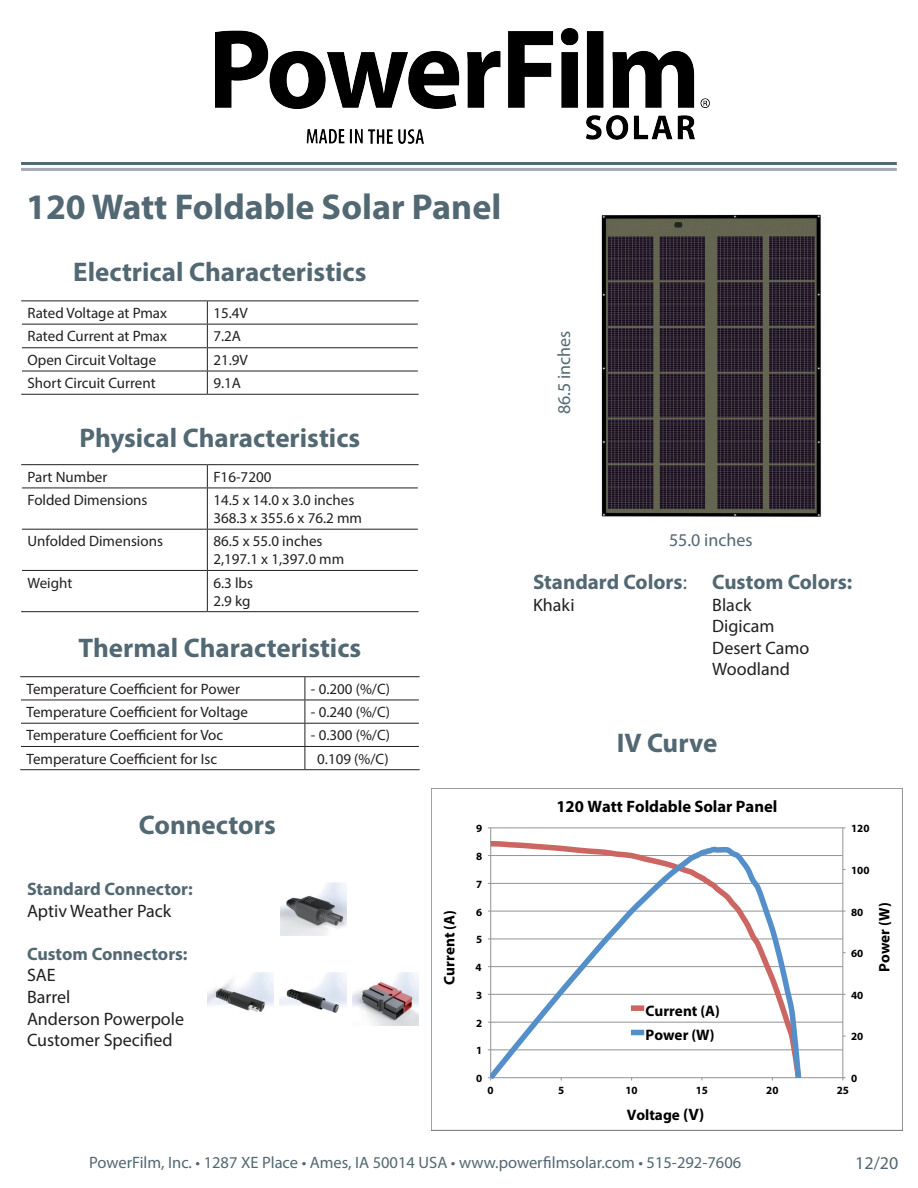
<style>
.page{position:relative;width:918px;height:1188px;background:#fff}
.page>*{position:absolute;margin:0;border:0;box-sizing:border-box;transform-origin:0 0}
.t1{font:700 36px "Myriad Pro";color:#526872}
.t2{font:700 27px "Myriad Pro";color:#526872}
.t3{font:700 21px "Myriad Pro";color:#526872}
.t4{font:18px/21.6px "Myriad Pro";color:#231f20}
.t5{font:700 18px "Myriad Pro";color:#526872}
.t6{font:18px "Myriad Pro";color:#526872}
.t7{font:700 16.65px "Myriad Pro";color:#000}
.t8{font:16.5px "Myriad Pro";color:#526872}
.t9{font:700 15.15px/24.3px "Myriad Pro";color:#000}
.t10{font:15px/18px "Myriad Pro";color:#231f20}
.t11{font:700 11.1px "Myriad Pro";color:#000}
.s1{font-weight:400}
.s2{font-size:16.65px}
</style>
<div class="page">
<img style="left:601px;top:214px;width:220px;height:303px">
<img style="left:280px;top:973px;width:66px;height:40px">
<img style="left:280px;top:883px;width:66px;height:53px">
<img style="left:353px;top:973px;width:65px;height:53px">
<img style="left:207px;top:973px;width:67px;height:39px">
<hr style="left:20px;top:676px;width:285px;height:1px;background:#231f20">
<hr style="left:305px;top:676px;width:115px;height:1px;background:#231f20">
<hr style="left:21px;top:700px;width:284px;height:1px;background:#231f20">
<hr style="left:305px;top:700px;width:114px;height:1px;background:#231f20">
<hr style="left:21px;top:723px;width:284px;height:1px;background:#231f20">
<hr style="left:305px;top:723px;width:114px;height:1px;background:#231f20">
<hr style="left:21px;top:746px;width:284px;height:1px;background:#231f20">
<hr style="left:305px;top:746px;width:114px;height:1px;background:#231f20">
<svg style="left:305px;top:677px;width:1px;height:92px"></svg>
<hr style="left:20px;top:769px;width:285px;height:1px;background:#231f20">
<hr style="left:305px;top:769px;width:115px;height:1px;background:#231f20">
<hr style="left:22px;top:347px;width:185px;height:1px;background:#231f20">
<hr style="left:207px;top:347px;width:211px;height:1px;background:#231f20">
<hr style="left:22px;top:371px;width:185px;height:1px;background:#231f20">
<hr style="left:207px;top:371px;width:211px;height:1px;background:#231f20">
<hr style="left:21px;top:394px;width:186px;height:1px;background:#231f20">
<hr style="left:207px;top:394px;width:212px;height:1px;background:#231f20">
<hr style="left:21px;top:300px;width:186px;height:1px;background:#231f20">
<hr style="left:207px;top:300px;width:212px;height:1px;background:#231f20">
<svg style="left:207px;top:301px;width:1px;height:93px"></svg>
<hr style="left:22px;top:324px;width:185px;height:1px;background:#231f20">
<hr style="left:207px;top:324px;width:211px;height:1px;background:#231f20">
<hr style="left:207px;top:488px;width:1px;height:41px;background:#231f20">
<hr style="left:22px;top:529px;width:185px;height:1px;background:#231f20">
<hr style="left:207px;top:529px;width:211px;height:1px;background:#231f20">
<hr style="left:207px;top:530px;width:1px;height:40px;background:#231f20">
<hr style="left:22px;top:570px;width:185px;height:1px;background:#231f20">
<hr style="left:207px;top:570px;width:211px;height:1px;background:#231f20">
<hr style="left:207px;top:571px;width:1px;height:40px;background:#231f20">
<hr style="left:21px;top:611px;width:186px;height:1px;background:#231f20">
<hr style="left:207px;top:611px;width:212px;height:1px;background:#231f20">
<hr style="left:21px;top:464px;width:186px;height:1px;background:#231f20">
<hr style="left:207px;top:464px;width:212px;height:1px;background:#231f20">
<svg style="left:207px;top:465px;width:1px;height:23px"></svg>
<hr style="left:22px;top:488px;width:185px;height:1px;background:#231f20">
<hr style="left:207px;top:488px;width:211px;height:1px;background:#231f20">
<hr style="left:491px;top:1050px;width:352px;height:1px;background:#909398">
<hr style="left:491px;top:1022px;width:352px;height:1px;background:#909398">
<hr style="left:491px;top:994px;width:352px;height:1px;background:#909398">
<hr style="left:491px;top:966px;width:352px;height:1px;background:#909398">
<hr style="left:491px;top:939px;width:352px;height:1px;background:#909398">
<hr style="left:491px;top:911px;width:352px;height:1px;background:#909398">
<hr style="left:491px;top:883px;width:352px;height:1px;background:#909398">
<hr style="left:491px;top:855px;width:352px;height:1px;background:#909398">
<hr style="left:491px;top:828px;width:352px;height:1px;background:#909398">
<hr style="left:843px;top:828px;width:1px;height:250px;background:#909398">
<hr style="left:490px;top:828px;width:1px;height:250px;background:#909398">
<hr style="left:491px;top:1077px;width:352px;height:1px;background:#909398">
<svg style="left:491px;top:843px;width:314px;height:235px"></svg>
<div style="left:631px;top:1005px;width:13px;height:6px;background:#cb6662"></div>
<div style="left:631px;top:1030px;width:13px;height:5px;background:#558fca"></div>
<div style="left:431px;top:788px;width:472px;height:343px;border:1px solid #909398"></div>
<img style="left:215px;top:28px;width:494px;height:115px">
<div style="left:21px;top:168px;width:876px;height:3px;border:2px solid #a5a9b4"></div>
<div style="left:21px;top:162px;width:876px;height:3px;border:2px solid #526872"></div>
<h1 class="t1" style="left:26px;top:184px;width:477px">120 Watt Foldable Solar Panel</h1>
<h2 class="t2" style="left:73px;top:254px;width:295px">Electrical Characteristics</h2>
<p class="t10" style="left:28px;top:304px;width:141px">Rated Voltage at Pmax</p>
<p class="t10" style="left:213px;top:304px;width:36px">15.4V</p>
<p class="t10" style="left:28px;top:327px;width:141px">Rated Current at Pmax</p>
<p class="t10" style="left:213px;top:327px;width:29px">7.2A</p>
<p class="t10" style="left:28px;top:351px;width:130px">Open Circuit Voltage</p>
<p class="t10" style="left:213px;top:351px;width:36px">21.9V</p>
<p class="t10" style="left:28px;top:374px;width:130px">Short Circuit Current</p>
<p class="t10" style="left:213px;top:374px;width:29px">9.1A</p>
<h2 class="t2" style="left:80px;top:420px;width:282px">Physical Characteristics</h2>
<p class="t10" style="left:28px;top:468px;width:81px">Part Number</p>
<p class="t10" style="left:213px;top:468px;width:60px">F16-7200</p>
<p class="t10" style="left:28px;top:491px;width:122px">Folded Dimensions</p>
<p class="t10" style="left:213px;top:491px;width:150px">14.5 x 14.0 x 3.0 inches<br>368.3 x 355.6 x 76.2 mm</p>
<p class="t10" style="left:28px;top:532px;width:137px">Unfolded Dimensions</p>
<p class="t10" style="left:213px;top:532px;width:132px">86.5 x 55.0 inches<br>2,197.1 x 1,397.0 mm</p>
<p class="t10" style="left:28px;top:573px;width:46px">Weight</p>
<p class="t10" style="left:213px;top:573px;width:41px">6.3 lbs<br>2.9 kg</p>
<h2 class="t2" style="left:79px;top:630px;width:284px">Thermal Characteristics</h2>
<p class="t10" style="left:27px;top:680px;width:215px">Temperature Coefficient for Power</p>
<p class="t10" style="left:311px;top:680px;width:81px">- 0.200 (%/C)</p>
<p class="t10" style="left:27px;top:703px;width:223px">Temperature Coefficient for Voltage</p>
<p class="t10" style="left:311px;top:703px;width:81px">- 0.240 (%/C)</p>
<p class="t10" style="left:27px;top:726px;width:198px">Temperature Coefficient for Voc</p>
<p class="t10" style="left:311px;top:726px;width:81px">- 0.300 (%/C)</p>
<p class="t10" style="left:27px;top:749px;width:192px">Temperature Coefficient for Isc</p>
<p class="t10" style="left:317px;top:749px;width:73px">0.109 (%/C)</p>
<h2 class="t2" style="left:139px;top:807px;width:138px">Connectors</h2>
<p class="t5" style="left:27px;top:877px;width:167px">Standard Connector:</p>
<p class="t4" style="left:27px;top:900px;width:146px">Aptiv Weather Pack</p>
<p class="t5" style="left:27px;top:942px;width:162px">Custom Connectors:</p>
<p class="t4" style="left:27px;top:964px;width:159px">SAE<br>Barrel<br>Anderson Powerpole<br>Customer Specified</p>
<p class="t6" style="left:553px;top:414px;width:85px;rotate:-90deg">86.5 inches</p>
<p class="t6" style="left:669px;top:529px;width:85px">55.0 inches</p>
<h3 class="t3" style="left:533px;top:568px;width:156px">Standard Colors<span class="s1">:</span></h3>
<p class="t4" style="left:533px;top:594px;width:43px">Khaki</p>
<h3 class="t3" style="left:712px;top:568px;width:142px">Custom Colors:</h3>
<p class="t4" style="left:712px;top:594px;width:99px">Black<br>Digicam<br>Desert Camo<br>Woodland</p>
<p class="t9" style="left:437px;top:985px;width:76px;rotate:-90deg">Current (A)</p>
<h2 class="t2" style="left:617px;top:726px;width:102px">IV Curve</h2>
<p class="t11" style="left:476px;top:821px;width:8px">9</p>
<p class="t11" style="left:476px;top:849px;width:8px">8</p>
<p class="t11" style="left:476px;top:877px;width:8px">7</p>
<p class="t11" style="left:476px;top:905px;width:8px">6</p>
<p class="t11" style="left:476px;top:932px;width:8px">5</p>
<p class="t11" style="left:476px;top:960px;width:8px">4</p>
<p class="t11" style="left:476px;top:988px;width:8px">3</p>
<p class="t11" style="left:476px;top:1016px;width:8px">2</p>
<p class="t11" style="left:476px;top:1043px;width:8px">1</p>
<p class="t11" style="left:476px;top:1071px;width:8px">0</p>
<p class="t7" style="left:556px;top:795px;width:222px">120 Watt Foldable Solar Panel</p>
<p class="t9" style="left:646px;top:998px;width:76px">Current (A)<br>Power (W)</p>
<p class="t11" style="left:851px;top:821px;width:20px">120</p>
<p class="t11" style="left:851px;top:863px;width:20px">100</p>
<p class="t11" style="left:851px;top:905px;width:14px">80</p>
<p class="t11" style="left:851px;top:946px;width:14px">60</p>
<p class="t11" style="left:851px;top:988px;width:14px">40</p>
<p class="t11" style="left:851px;top:1029px;width:14px">20</p>
<p class="t11" style="left:851px;top:1071px;width:8px">0</p>
<p class="t11" style="left:488px;top:1083px;width:8px">0</p>
<p class="t11" style="left:558px;top:1083px;width:8px">5</p>
<p class="t11" style="left:625px;top:1083px;width:14px">10</p>
<p class="t11" style="left:696px;top:1083px;width:14px">15</p>
<p class="t11" style="left:766px;top:1083px;width:14px">20</p>
<p class="t11" style="left:837px;top:1083px;width:14px">25</p>
<p class="t9" style="left:627px;top:1102px;width:79px">Voltage <span class="s2">(V)</span></p>
<p class="t9" style="left:872px;top:972px;width:71px;rotate:-90deg">Power (W)</p>
<p class="t8" style="left:89px;top:1152px;width:654px">PowerFilm, Inc. • 1287 XE Place • Ames, IA 50014 USA • www.powerfilmsolar.com • 515-292-7606</p>
<p class="t6" style="left:855px;top:1152px;width:45px">12/20</p>
</div>
